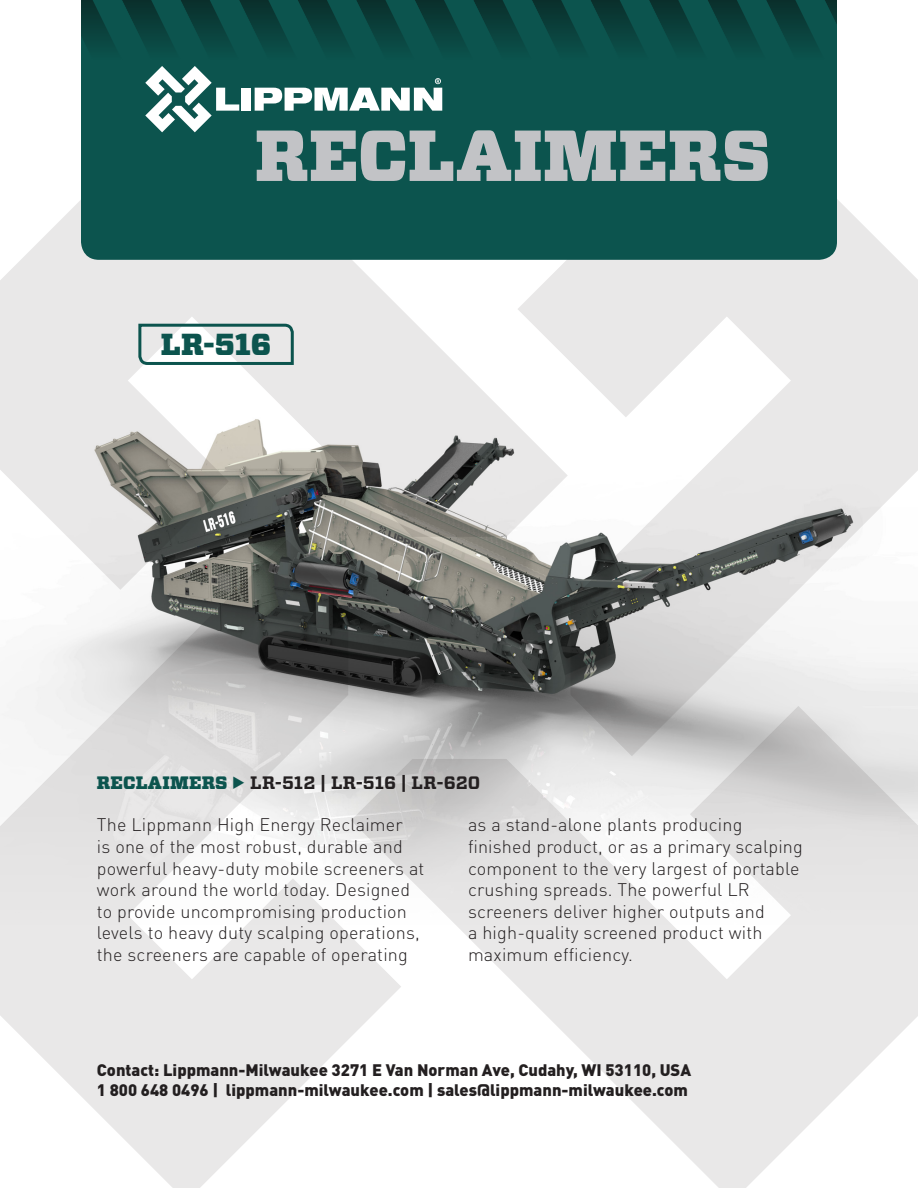
<style>
.page{position:relative;width:918px;height:1188px;background:#fff}
.page>*{position:absolute;margin:0;border:0;box-sizing:border-box;transform-origin:0 0}
.t1{font:900 72px "Vitesse";letter-spacing:.005em;color:#c2c3c6}
.t2{font:900 30.3px "Vitesse";color:#0c544e}
.t3{font:300 18px/21.6px "DIN Pro";letter-spacing:.01em;color:#231f20}
.t4{font:700 18px "Vitesse";letter-spacing:.01em;color:#231f20}
.t5{font:900 16.5px "DIN Pro";color:#231f20}
.s1{font-weight:900;color:#0c544e}
.s2{color:#0c544e}
</style>
<div class="page">
<svg style="left:1px;top:200px;width:371px;height:80px;fill:#e9e8e8"></svg>
<svg style="left:456px;top:925px;width:462px;height:263px;fill:#e9e8e8"></svg>
<svg style="left:547px;top:199px;width:371px;height:81px;fill:#e9e8e8"></svg>
<svg style="left:0;top:925px;width:401px;height:263px;fill:#e9e8e8"></svg>
<img style="left:0;top:280px;width:918px;height:645px">
<div style="left:81px;top:132px;width:756px;height:128px;background:#0c544e"></div>
<svg style="left:81px;top:0;width:756px;height:132px;background:#1a5a54"></svg>
<svg style="left:137px;top:322px;width:158px;height:44px"></svg>
<p class="t1" style="left:255px;top:107px;width:518px">RECLAIMERS</p>
<p class="t2" style="left:161px;top:324px;width:112px">LR-516</p>
<p class="t4" style="left:97px;top:770px;width:385px"><span class="s1">RECLAIMERS</span> <span class="s2">◆</span> LR-512 | LR-516 | LR-620</p>
<p class="t3" style="left:97px;top:813px;width:329px">The Lippmann High Energy Reclaimer<br>is one of the most robust, durable and powerful heavy-duty mobile screeners at work around the world today. Designed to provide uncompromising production levels to heavy duty scalping operations, the screeners are capable of operating</p>
<p class="t3" style="left:468px;top:813px;width:336px">as a stand-alone plants producing finished product, or as a primary scalping component to the very largest of portable crushing spreads. The powerful LR screeners deliver higher outputs and<br>a high-quality screened product with maximum efficiency.</p>
<p class="t5" style="left:97px;top:1059px;width:596px">Contact: Lippmann-Milwaukee 3271 E Van Norman Ave, Cudahy, WI 53110, USA</p>
<p class="t5" style="left:97px;top:1079px;width:593px">1 800 648 0496 | lippmann-milwaukee.com | sales@lippmann-milwaukee.com</p>
</div>
